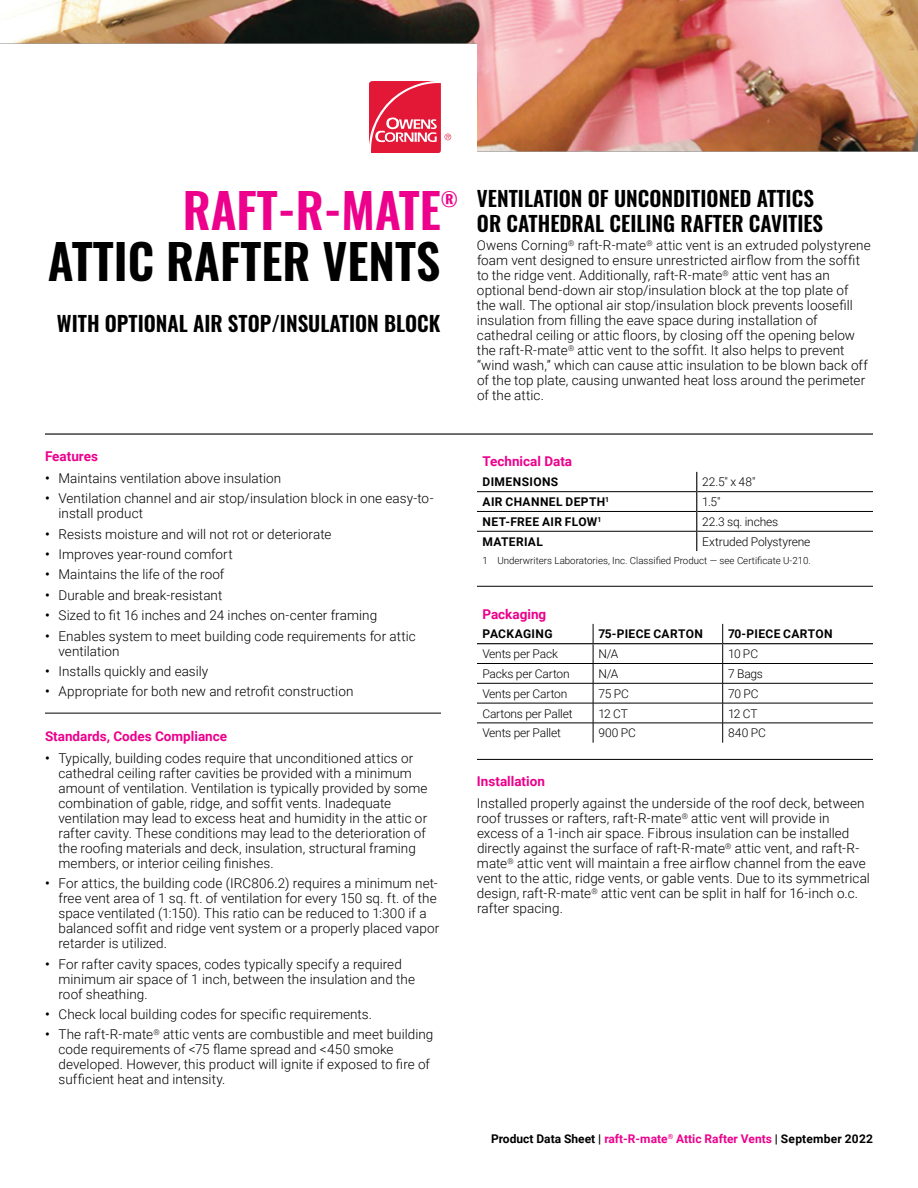
<style>
.page{position:relative;width:918px;height:1188px;background:#fff}
.page>*{position:absolute;margin:0;border:0;box-sizing:border-box;transform-origin:0 0}
.t1{font:600 48px "Oswald";color:#000}
.t2{font:600 48px "Oswald";color:#ec008c}
.t3{font:600 21px/25.2px "Oswald";color:#000}
.t4{font:600 19.2px "Oswald";color:#ec008c}
.t5{font:300 13.5px/15px "Roboto";letter-spacing:.005em;color:#000}
.t6{font:700 13.5px "Roboto";color:#ec008c}
.t7{font:300 12px "Roboto";letter-spacing:-.01em;color:#000}
.t8{font:700 12px "Roboto";letter-spacing:.02em;color:#000}
.t9{font:700 12px "Roboto";color:#000}
.t10{font:300 9.75px "Roboto";color:#000}
.s1{font-weight:500}
.s2{color:#ec008c}
</style>
<div class="page">
<svg style="left:371px;top:151px;width:70px;height:2px"></svg>
<img style="left:0;top:0;width:918px;height:151px">
<hr style="left:45px;top:713px;width:396px;height:1px;background:#000">
<hr style="left:477px;top:759px;width:396px;height:1px;background:#000">
<hr style="left:45px;top:433px;width:828px;height:2px;background:#000">
<hr style="left:477px;top:586px;width:396px;height:1px;background:#000">
<hr style="left:477px;top:491px;width:219px;height:1px;background:#000">
<hr style="left:697px;top:491px;width:176px;height:1px;background:#000">
<hr style="left:477px;top:511px;width:219px;height:1px;background:#000">
<hr style="left:697px;top:511px;width:176px;height:1px;background:#000">
<hr style="left:477px;top:531px;width:219px;height:1px;background:#000">
<hr style="left:697px;top:531px;width:176px;height:1px;background:#000">
<svg style="left:696px;top:472px;width:1px;height:79px"></svg>
<hr style="left:477px;top:663px;width:116px;height:1px;background:#000">
<hr style="left:593px;top:663px;width:130px;height:1px;background:#000">
<hr style="left:723px;top:663px;width:150px;height:1px;background:#000">
<hr style="left:477px;top:683px;width:116px;height:1px;background:#000">
<hr style="left:593px;top:683px;width:130px;height:1px;background:#000">
<hr style="left:723px;top:683px;width:150px;height:1px;background:#000">
<hr style="left:477px;top:703px;width:116px;height:1px;background:#000">
<hr style="left:593px;top:703px;width:130px;height:1px;background:#000">
<hr style="left:723px;top:703px;width:150px;height:1px;background:#000">
<hr style="left:477px;top:723px;width:116px;height:1px;background:#000">
<hr style="left:593px;top:723px;width:130px;height:1px;background:#000">
<svg style="left:593px;top:624px;width:1px;height:119px"></svg>
<hr style="left:723px;top:723px;width:150px;height:1px;background:#000">
<svg style="left:722px;top:624px;width:1px;height:119px"></svg>
<hr style="left:477px;top:643px;width:116px;height:1px;background:#000">
<hr style="left:593px;top:643px;width:130px;height:1px;background:#000">
<hr style="left:723px;top:643px;width:150px;height:1px;background:#000">
<h1 class="t2" style="left:183px;top:185px;width:260px">RAFT-R-MATE</h1>
<h3 class="t4" style="left:441px;top:189px;width:19px">®</h3>
<h1 class="t1" style="left:48px;top:236px;width:394px">ATTIC RAFTER VENTS</h1>
<h2 class="t3" style="left:57px;top:312px;width:385px">WITH OPTIONAL AIR STOP/INSULATION BLOCK</h2>
<h2 class="t3" style="left:477px;top:187px;width:348px">VENTILATION OF UNCONDITIONED ATTICS<br>OR CATHEDRAL CEILING RAFTER CAVITIES</h2>
<p class="t5" style="left:477px;top:238px;width:395px">Owens Corning<sup>®</sup> raft-R-mate<sup>®</sup> attic vent is an extruded polystyrene foam vent designed to ensure unrestricted airflow from the soffit to the ridge vent. Additionally, raft-R-mate<sup>®</sup> attic vent has an optional bend-down air stop/insulation block at the top plate of<br>the wall. The optional air stop/insulation block prevents loosefill insulation from filling the eave space during installation of cathedral ceiling or attic floors, by closing off the opening below the raft-R-mate<sup>®</sup> attic vent to the soffit. It also helps to prevent “wind wash,” which can cause attic insulation to be blown back off of the top plate, causing unwanted heat loss around the perimeter of the attic.</p>
<p class="t6" style="left:45px;top:447px;width:54px">Features</p>
<p class="t5" style="left:45px;top:470px;width:238px"><span class="s1">•</span> Maintains ventilation above insulation</p>
<p class="t5" style="left:59px;top:490px;width:377px;text-indent:-13px"><span class="s1">•</span> Ventilation channel and air stop/insulation block in one easy-to&shy;install product</p>
<p class="t5" style="left:45px;top:526px;width:288px"><span class="s1">•</span> Resists moisture and will not rot or deteriorate</p>
<p class="t5" style="left:45px;top:546px;width:189px"><span class="s1">•</span> Improves year-round comfort</p>
<p class="t5" style="left:45px;top:567px;width:181px"><span class="s1">•</span> Maintains the life of the roof</p>
<p class="t5" style="left:45px;top:587px;width:179px"><span class="s1">•</span> Durable and break-resistant</p>
<p class="t5" style="left:45px;top:607px;width:334px"><span class="s1">•</span> Sized to fit 16 inches and 24 inches on-center framing</p>
<p class="t5" style="left:59px;top:628px;width:359px;text-indent:-13px"><span class="s1">•</span> Enables system to meet building code requirements for attic ventilation</p>
<p class="t5" style="left:45px;top:663px;width:165px"><span class="s1">•</span> Installs quickly and easily</p>
<p class="t5" style="left:45px;top:684px;width:310px"><span class="s1">•</span> Appropriate for both new and retrofit construction</p>
<p class="t6" style="left:45px;top:727px;width:184px">Standards, Codes Compliance</p>
<p class="t5" style="left:58px;top:750px;width:371px;text-indent:-14px"><span class="s1">•</span> Typically, building codes require that unconditioned attics or cathedral ceiling rafter cavities be provided with a minimum amount of ventilation. Ventilation is typically provided by some combination of gable, ridge, and soffit vents. Inadequate ventilation may lead to excess heat and humidity in the attic or rafter cavity. These conditions may lead to the deterioration of the roofing materials and deck, insulation, structural framing members, or interior ceiling finishes.</p>
<p class="t5" style="left:58px;top:875px;width:382px;text-indent:-14px"><span class="s1">•</span> For attics, the building code (IRC806.2) requires a minimum net&shy;free vent area of 1 sq. ft. of ventilation for every 150 sq. ft. of the space ventilated (1:150). This ratio can be reduced to 1:300 if a balanced soffit and ridge vent system or a properly placed vapor retarder is utilized.</p>
<p class="t5" style="left:58px;top:956px;width:358px;text-indent:-14px"><span class="s1">•</span> For rafter cavity spaces, codes typically specify a required minimum air space of 1 inch, between the insulation and the roof sheathing.</p>
<p class="t5" style="left:45px;top:1006px;width:329px"><span class="s1">•</span> Check local building codes for specific requirements.</p>
<p class="t5" style="left:59px;top:1027px;width:376px;text-indent:-14px"><span class="s1">•</span> The raft-R-mate<sup>®</sup> attic vents are combustible and meet building code requirements of &lt;75 flame spread and &lt;450 smoke developed. However, this product will ignite if exposed to fire of sufficient heat and intensity.</p>
<p class="t6" style="left:482px;top:452px;width:91px">Technical Data</p>
<p class="t8" style="left:483px;top:474px;width:77px">DIMENSIONS</p>
<p class="t7" style="left:702px;top:474px;width:55px">22.5" x 48"</p>
<p class="t8" style="left:483px;top:493px;width:128px">AIR CHANNEL DEPTH<sup>1</sup></p>
<p class="t7" style="left:702px;top:493px;width:20px">1.5"</p>
<p class="t8" style="left:483px;top:513px;width:120px">NET-FREE AIR FLOW<sup>1</sup></p>
<p class="t7" style="left:702px;top:513px;width:78px">22.3 sq. inches</p>
<p class="t8" style="left:483px;top:533px;width:62px">MATERIAL</p>
<p class="t7" style="left:702px;top:533px;width:110px">Extruded Polystyrene</p>
<p class="t10" style="left:482px;top:553px;width:330px">1 Underwriters Laboratories, Inc. Classified Product — see Certificate U-210.</p>
<p class="t6" style="left:482px;top:604px;width:65px">Packaging</p>
<p class="t8" style="left:483px;top:626px;width:71px">PACKAGING</p>
<p class="t8" style="left:598px;top:626px;width:106px">75-PIECE CARTON</p>
<p class="t8" style="left:728px;top:626px;width:106px">70-PIECE CARTON</p>
<p class="t7" style="left:482px;top:645px;width:77px">Vents per Pack</p>
<p class="t7" style="left:598px;top:645px;width:21px">N/A</p>
<p class="t7" style="left:728px;top:645px;width:32px">10 PC</p>
<p class="t7" style="left:482px;top:665px;width:89px">Packs per Carton</p>
<p class="t7" style="left:598px;top:665px;width:21px">N/A</p>
<p class="t7" style="left:728px;top:665px;width:36px">7 Bags</p>
<p class="t7" style="left:482px;top:685px;width:87px">Vents per Carton</p>
<p class="t7" style="left:598px;top:685px;width:32px">75 PC</p>
<p class="t7" style="left:728px;top:685px;width:32px">70 PC</p>
<p class="t7" style="left:482px;top:705px;width:92px">Cartons per Pallet</p>
<p class="t7" style="left:598px;top:705px;width:31px">12 CT</p>
<p class="t7" style="left:728px;top:705px;width:31px">12 CT</p>
<p class="t7" style="left:482px;top:725px;width:80px">Vents per Pallet</p>
<p class="t7" style="left:598px;top:725px;width:39px">900 PC</p>
<p class="t7" style="left:728px;top:725px;width:39px">840 PC</p>
<p class="t6" style="left:477px;top:772px;width:69px">Installation</p>
<p class="t5" style="left:477px;top:795px;width:394px">Installed properly against the underside of the roof deck, between roof trusses or rafters, raft-R-mate<sup>®</sup> attic vent will provide in excess of a 1-inch air space. Fibrous insulation can be installed directly against the surface of raft-R-mate<sup>®</sup> attic vent, and raft-R&shy;mate<sup>®</sup> attic vent will maintain a free airflow channel from the eave vent to the attic, ridge vents, or gable vents. Due to its symmetrical design, raft-R-mate<sup>®</sup> attic vent can be split in half for 16-inch o.c. rafter spacing.</p>
<p class="t9" style="left:491px;top:1130px;width:383px">Product Data Sheet | <span class="s2">raft-R-mate</span><sup>®</sup> <span class="s2">Attic Rafter Vents</span> | September 2022</p>
</div>
